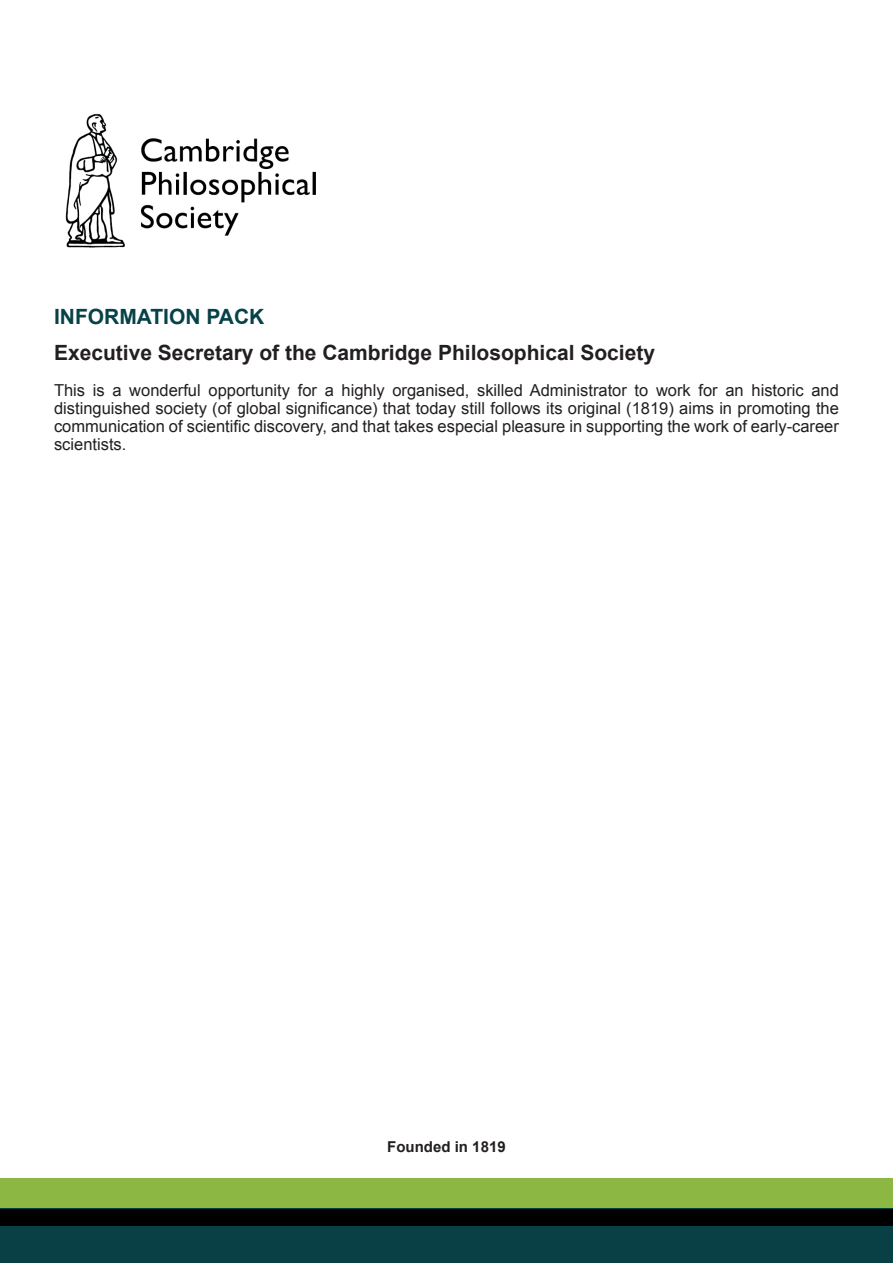
<style>
.page{position:relative;width:893px;height:1263px;background:#fff}
.page>*{position:absolute;margin:0;border:0;box-sizing:border-box;transform-origin:0 0}
.t1{font:700 21px "Arial";color:#231f20}
.t2{font:700 21px "Arial";color:#064248}
.t3{font:16.5px/18px "Arial";color:#231f20;text-align:justify}
.t4{font:700 15px "Arial";color:#231f20}
</style>
<div class="page">
<img style="left:65px;top:113px;width:251px;height:135px">
<div style="left:0;top:1188px;width:893px;height:75px;background:#094045"></div>
<div style="left:0;top:1178px;width:893px;height:29px;background:#8cb742"></div>
<div style="left:0;top:1209px;width:893px;height:16px;background:#000001"></div>
<p class="t2" style="left:54px;top:303px;width:212px">INFORMATION PACK</p>
<p class="t1" style="left:54px;top:339px;width:603px">Executive Secretary of the Cambridge Philosophical Society</p>
<p class="t3" style="left:54px;top:381px;width:786px">This is a wonderful opportunity for a highly organised, skilled Administrator to work for an historic and distinguished society (of global significance) that today still follows its original (1819) aims in promoting the communication of scientific discovery, and that takes especial pleasure in supporting the work of early-career scientists.</p>
<p class="t4" style="left:387px;top:1137px;width:120px">Founded in 1819</p>
</div>
